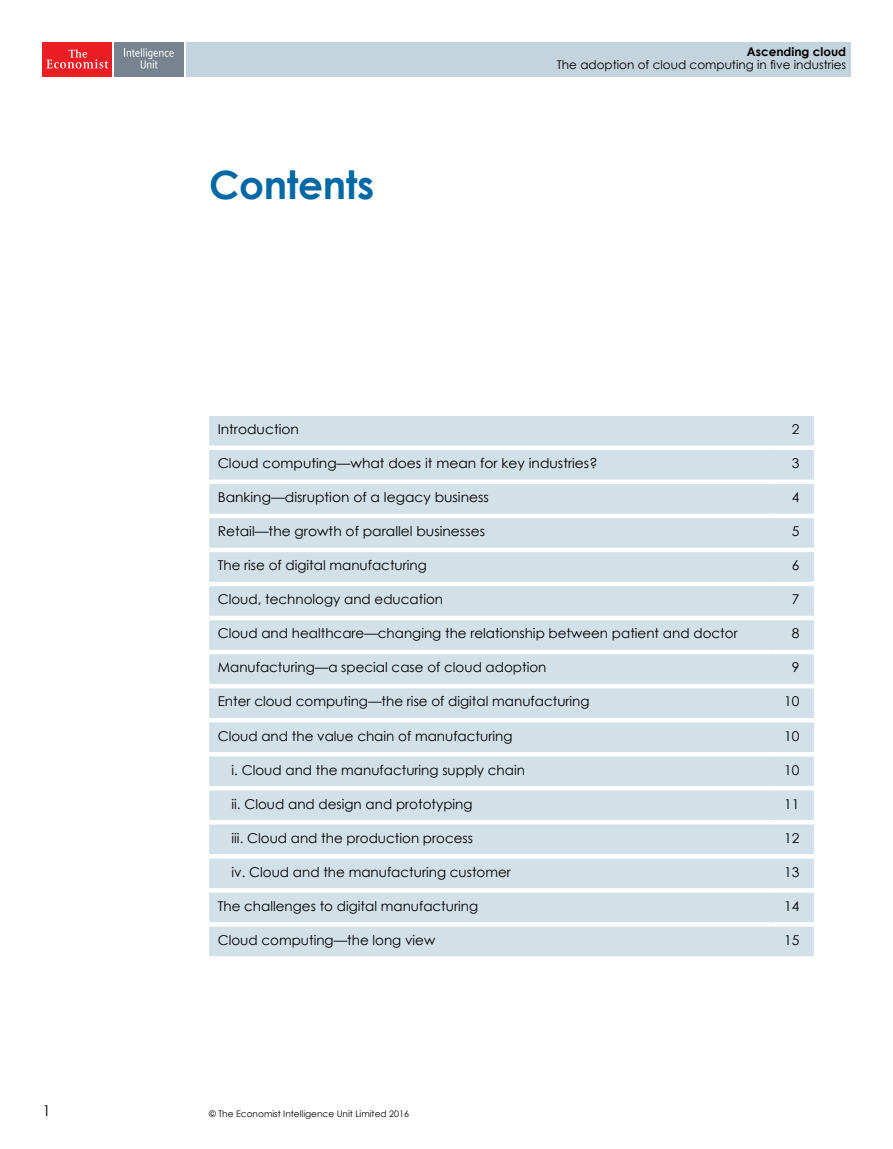
<style>
.page{position:relative;width:893px;height:1149px;background:#fff}
.page>*{position:absolute;margin:0;border:0;box-sizing:border-box;transform-origin:0 0}
.HEADING_BLUE{font:700 39px "Century Gothic";letter-spacing:-.01em;color:#0069a5}
.t1{font:15px "Century Gothic";color:#000}
.t2{font:13.5px "Century Gothic";color:#000}
.t3{font:12px "Century Gothic";color:#000}
.t4{font:700 12px "Century Gothic";color:#000}
.t5{font:9px "Century Gothic";color:#000}
</style>
<div class="page">
<div style="left:43px;top:43px;width:69px;height:34px;background:#ed1d24"></div>
<svg style="left:46px;top:49px;width:62px;height:19px"></svg>
<div style="left:114px;top:43px;width:70px;height:34px;background:#77848f"></div>
<svg style="left:124px;top:48px;width:50px;height:21px"></svg>
<div style="left:186px;top:43px;width:664px;height:34px;background:#c3d4dd"></div>
<div style="left:209px;top:416px;width:605px;height:539px;background:#d2e0e7"></div>
<div style="left:209px;top:445px;width:563px;height:5px;background:#fff"></div>
<div style="left:772px;top:445px;width:42px;height:5px;background:#fff"></div>
<div style="left:209px;top:479px;width:563px;height:5px;background:#fff"></div>
<div style="left:209px;top:513px;width:563px;height:5px;background:#fff"></div>
<div style="left:209px;top:547px;width:563px;height:5px;background:#fff"></div>
<div style="left:209px;top:581px;width:563px;height:5px;background:#fff"></div>
<div style="left:209px;top:615px;width:563px;height:5px;background:#fff"></div>
<div style="left:209px;top:649px;width:563px;height:5px;background:#fff"></div>
<div style="left:209px;top:683px;width:563px;height:5px;background:#fff"></div>
<div style="left:209px;top:717px;width:563px;height:5px;background:#fff"></div>
<div style="left:209px;top:751px;width:563px;height:5px;background:#fff"></div>
<div style="left:209px;top:785px;width:563px;height:5px;background:#fff"></div>
<div style="left:209px;top:819px;width:563px;height:5px;background:#fff"></div>
<div style="left:209px;top:853px;width:563px;height:5px;background:#fff"></div>
<div style="left:209px;top:887px;width:563px;height:5px;background:#fff"></div>
<div style="left:209px;top:921px;width:563px;height:5px;background:#fff"></div>
<div style="left:772px;top:479px;width:42px;height:5px;background:#fff"></div>
<div style="left:772px;top:513px;width:42px;height:5px;background:#fff"></div>
<div style="left:772px;top:547px;width:42px;height:5px;background:#fff"></div>
<div style="left:772px;top:581px;width:42px;height:5px;background:#fff"></div>
<div style="left:772px;top:615px;width:42px;height:5px;background:#fff"></div>
<div style="left:772px;top:649px;width:42px;height:5px;background:#fff"></div>
<div style="left:772px;top:683px;width:42px;height:5px;background:#fff"></div>
<div style="left:772px;top:717px;width:42px;height:5px;background:#fff"></div>
<div style="left:772px;top:751px;width:42px;height:5px;background:#fff"></div>
<div style="left:772px;top:785px;width:42px;height:5px;background:#fff"></div>
<div style="left:772px;top:819px;width:42px;height:5px;background:#fff"></div>
<div style="left:772px;top:853px;width:42px;height:5px;background:#fff"></div>
<div style="left:772px;top:887px;width:42px;height:5px;background:#fff"></div>
<div style="left:772px;top:921px;width:42px;height:5px;background:#fff"></div>
<p class="HEADING_BLUE" style="left:209px;top:161px;width:166px">Contents</p>
<p class="t4" style="left:747px;top:44px;width:101px">Ascending cloud</p>
<p class="t3" style="left:557px;top:58px;width:291px">The adoption of cloud computing in five industries</p>
<p class="t2" style="left:218px;top:421px;width:83px">Introduction</p>
<p class="t2" style="left:792px;top:421px;width:9px">2</p>
<p class="t2" style="left:218px;top:455px;width:381px">Cloud computing—what does it mean for key industries?</p>
<p class="t2" style="left:792px;top:455px;width:9px">3</p>
<p class="t2" style="left:218px;top:489px;width:273px">Banking—disruption of a legacy business</p>
<p class="t2" style="left:792px;top:489px;width:9px">4</p>
<p class="t2" style="left:218px;top:523px;width:269px">Retail—the growth of parallel businesses</p>
<p class="t2" style="left:792px;top:523px;width:9px">5</p>
<p class="t2" style="left:218px;top:557px;width:211px">The rise of digital manufacturing</p>
<p class="t2" style="left:792px;top:557px;width:9px">6</p>
<p class="t2" style="left:218px;top:591px;width:227px">Cloud, technology and education</p>
<p class="t2" style="left:792px;top:591px;width:9px">7</p>
<p class="t2" style="left:218px;top:625px;width:521px">Cloud and healthcare—changing the relationship between patient and doctor</p>
<p class="t2" style="left:792px;top:625px;width:9px">8</p>
<p class="t2" style="left:218px;top:659px;width:330px">Manufacturing—a special case of cloud adoption</p>
<p class="t2" style="left:792px;top:659px;width:9px">9</p>
<p class="t2" style="left:218px;top:693px;width:373px">Enter cloud computing—the rise of digital manufacturing</p>
<p class="t2" style="left:784px;top:693px;width:17px">10</p>
<p class="t2" style="left:218px;top:727px;width:296px">Cloud and the value chain of manufacturing</p>
<p class="t2" style="left:784px;top:727px;width:17px">10</p>
<p class="t2" style="left:232px;top:761px;width:295px">i. Cloud and the manufacturing supply chain</p>
<p class="t2" style="left:784px;top:761px;width:17px">10</p>
<p class="t2" style="left:232px;top:795px;width:243px">ii. Cloud and design and prototyping</p>
<p class="t2" style="left:784px;top:795px;width:17px">11</p>
<p class="t2" style="left:232px;top:829px;width:243px">iii. Cloud and the production process</p>
<p class="t2" style="left:784px;top:829px;width:17px">12</p>
<p class="t2" style="left:232px;top:863px;width:281px">iv. Cloud and the manufacturing customer</p>
<p class="t2" style="left:784px;top:863px;width:17px">13</p>
<p class="t2" style="left:218px;top:897px;width:262px">The challenges to digital manufacturing</p>
<p class="t2" style="left:784px;top:897px;width:17px">14</p>
<p class="t2" style="left:218px;top:931px;width:219px">Cloud computing—the long view</p>
<p class="t2" style="left:784px;top:931px;width:17px">15</p>
<p class="t1" style="left:43px;top:1100px;width:10px">1</p>
<p class="t5" style="left:209px;top:1108px;width:201px">© The Economist Intelligence Unit Limited 2016</p>
</div>
